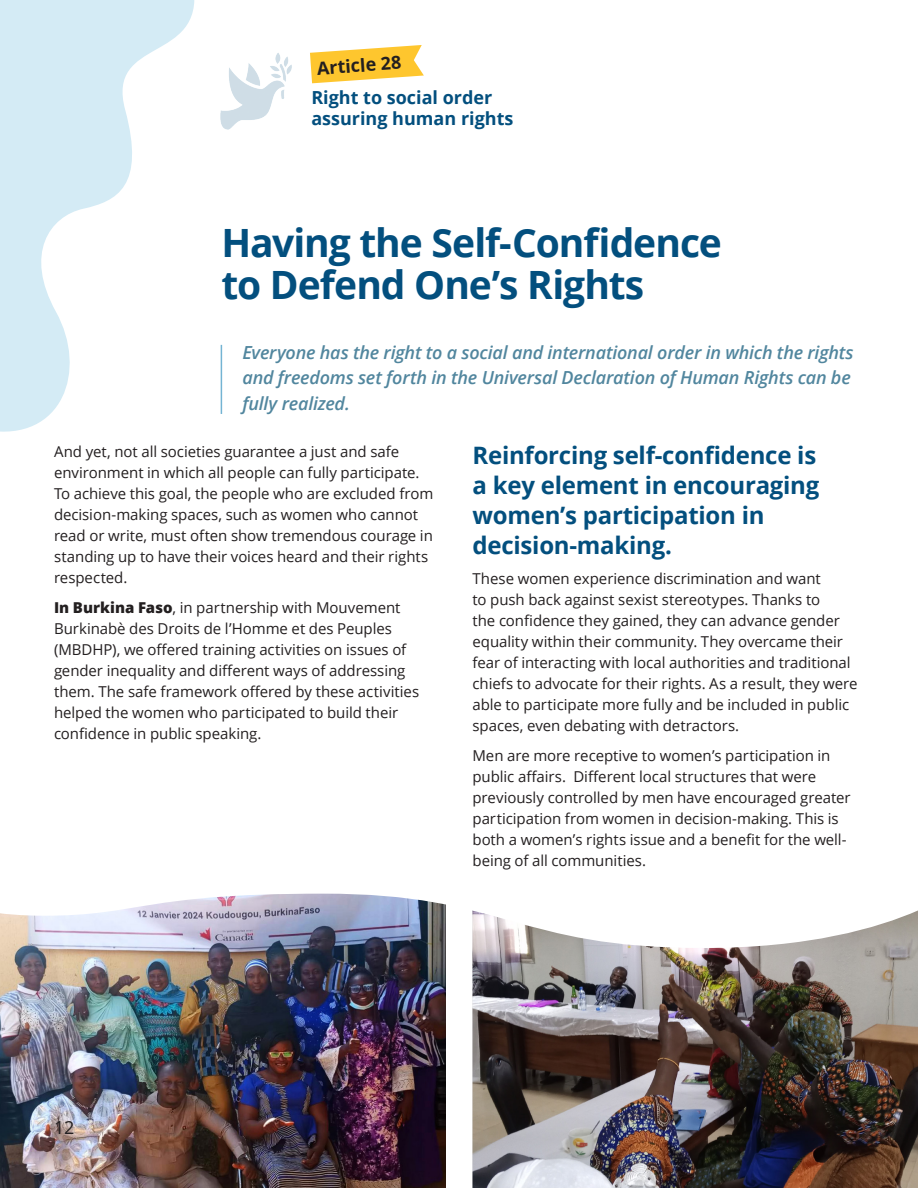
<style>
.page{position:relative;width:918px;height:1188px;background:#fff}
.page>*{position:absolute;margin:0;border:0;box-sizing:border-box;transform-origin:0 0}
.h1_Small{font:700 39px/42px "Open Sans";letter-spacing:-.025em;color:#034f7e}
.t1{font:700 24px/30px "Open Sans";letter-spacing:-.01em;color:#034f7e}
.p_Chapeau{font:italic 600 18px/25.5px "Open Sans";letter-spacing:-.01em;color:#51869e}
.t2{font:700 18px/21px "Open Sans";color:#034f7e}
.t3{font:700 18px "Open Sans";color:#231f20}
.t4{font:18px "Open Sans";color:#231f20}
.t5{font:15px/21px "Open Sans";letter-spacing:-.005em;color:#231f20}
.s1{font-weight:800}
</style>
<div class="page">
<svg style="left:0;top:0;width:195px;height:432px"></svg>
<img style="left:0;top:948px;width:446px;height:240px">
<img style="left:472px;top:948px;width:446px;height:240px">
<svg style="left:0;top:893px;width:918px;height:55px"></svg>
<hr style="left:221px;top:345px;width:1px;height:69px;background:#74b4d3">
<svg style="left:310px;top:45px;width:114px;height:38px"></svg>
<img style="left:220px;top:53px;width:72px;height:77px">
<p class="t3" style="left:316px;top:55px;width:86px;rotate:-4deg">Article 28</p>
<p class="t2" style="left:311px;top:87px;width:204px">Right to social order assuring human rights</p>
<p class="h1_Small" style="left:221px;top:221px;width:502px">Having the Self-Confidence to Defend One’s Rights</p>
<p class="p_Chapeau" style="left:242px;top:339px;width:613px">Everyone has the right to a social and international order in which the rights and freedoms set forth in the Universal Declaration of Human Rights can be fully realized.</p>
<p class="t5" style="left:54px;top:441px;width:381px">And yet, not all societies guarantee a just and safe environment in which all people can fully participate.<br>To achieve this goal, the people who are excluded from decision-making spaces, such as women who cannot read or write, must often show tremendous courage in standing up to have their voices heard and their rights respected.</p>
<p class="t5" style="left:54px;top:597px;width:367px"><span class="s1">In Burkina Faso</span>, in partnership with Mouvement Burkinabè des Droits de l’Homme et des Peuples (MBDHP), we offered training activities on issues of gender inequality and different ways of addressing them. The safe framework offered by these activities helped the women who participated to build their confidence in public speaking.</p>
<p class="t1" style="left:472px;top:440px;width:348px">Reinforcing self-confidence is a key element in encouraging women’s participation in decision-making.</p>
<p class="t5" style="left:472px;top:568px;width:387px">These women experience discrimination and want<br>to push back against sexist stereotypes. Thanks to<br>the confidence they gained, they can advance gender equality within their community. They overcame their fear of interacting with local authorities and traditional chiefs to advocate for their rights. As a result, they were able to participate more fully and be included in public spaces, even debating with detractors.</p>
<p class="t5" style="left:472px;top:745px;width:380px">Men are more receptive to women’s participation in public affairs. Different local structures that were previously controlled by men have encouraged greater participation from women in decision-making. This is both a women’s rights issue and a benefit for the well&shy;being of all communities.</p>
<p class="t4" style="left:54px;top:1115px;width:22px">12</p>
</div>
